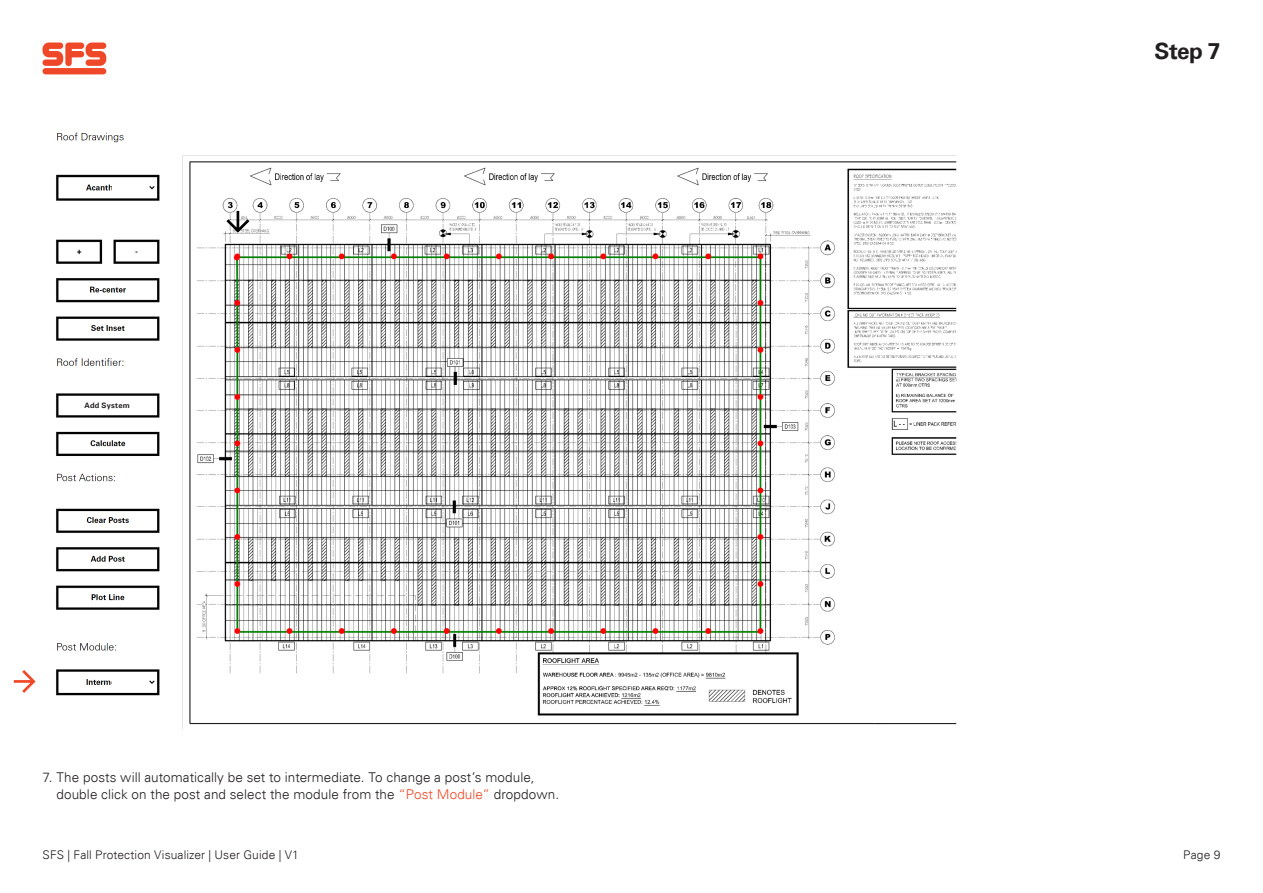
<style>
.page{position:relative;width:1263px;height:893px;background:#fff}
.page>*{position:absolute;margin:0;border:0;box-sizing:border-box;transform-origin:0 0}
.A4_Lead{font:700 22.5px "Univers";color:#231f20}
.A4_Body_text{font:300 13.5px/17px "Univers";letter-spacing:.005em;color:#231f20}
.t1{font:300 12px "Univers";letter-spacing:.01em;color:#231f20}
.A4_Body_text-2{font:700 7.5px "Univers";letter-spacing:.03em;color:#231f20}
.s1{color:#ef4828}
</style>
<div class="page">
<svg style="left:43px;top:43px;width:63px;height:23px"></svg>
<div style="left:42px;top:68px;width:64px;height:6px;background:#ef4828;border-radius:3px"></div>
<img style="left:56px;top:132px;width:901px;height:597px">
<svg style="left:14px;top:670px;width:22px;height:23px"></svg>
<svg style="left:226px;top:211px;width:23px;height:22px"></svg>
<div style="left:62px;top:401px;width:90px;height:8px;background:#fff"></div>
<div style="left:873px;top:527px;width:100px;height:196px;background:#fff"></div>
<p class="A4_Body_text-2" style="left:84px;top:401px;width:47px">Add System</p>
<p class="A4_Body_text" style="left:56px;top:769px;width:504px;text-indent:-14px">7. The posts will automatically be set to intermediate. To change a post’s module, double click on the post and select the module from the <span class="s1">“Post Module”</span> dropdown.</p>
<p class="A4_Lead" style="left:1154px;top:38px;width:67px">Step 7</p>
<p class="t1" style="left:43px;top:848px;width:258px">SFS | Fall Protection Visualizer | User Guide | V1</p>
<p class="t1" style="left:1183px;top:848px;width:39px">Page 9</p>
</div>
